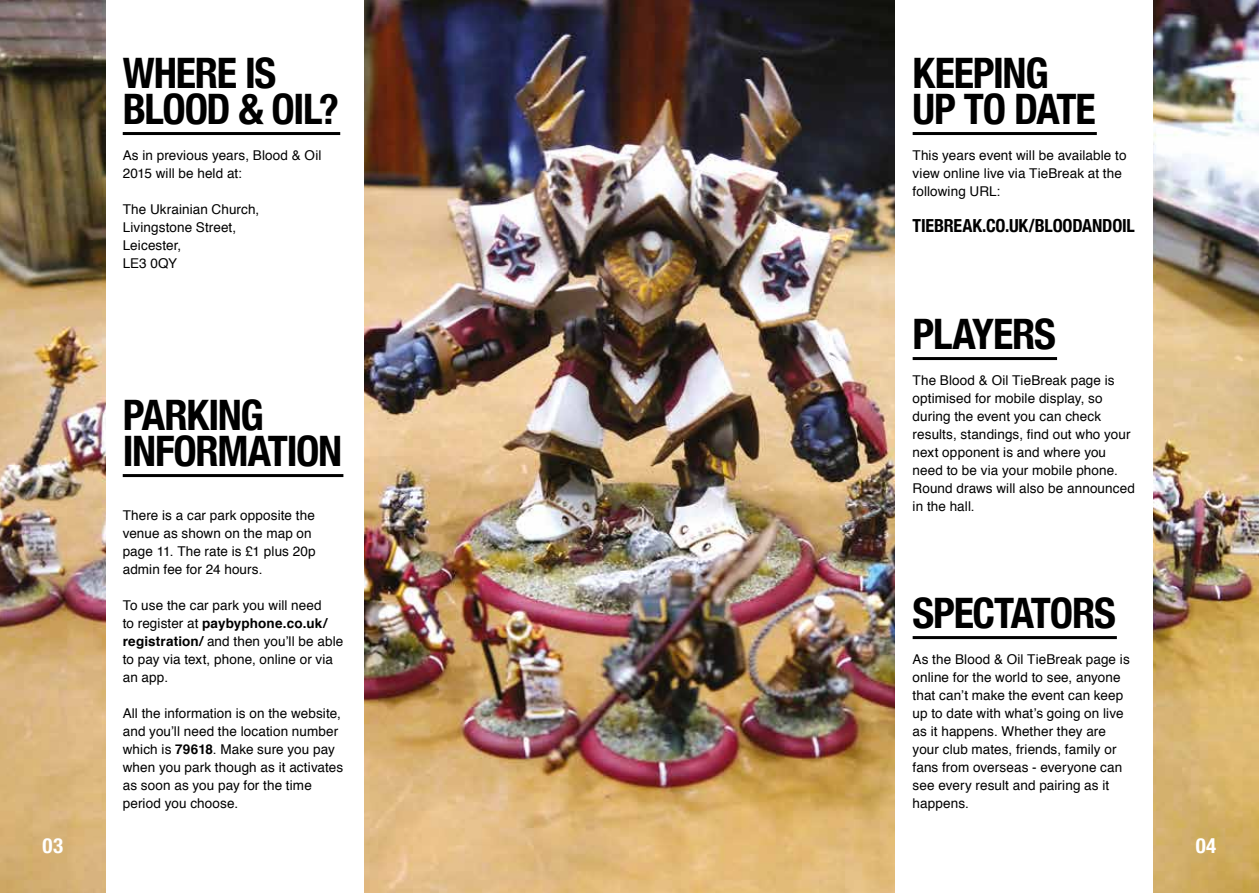
<style>
.page{position:relative;width:1259px;height:893px;background:#fff}
.page>*{position:absolute;margin:0;border:0;box-sizing:border-box;transform-origin:0 0}
.t1{font:700 condensed 42px/36px "Helvetica Neue";letter-spacing:-.03em;color:#000}
.t2{font:700 condensed 21px "Helvetica Neue";color:#fff}
.t3{font:700 condensed 18px "Helvetica Neue";letter-spacing:-.01em;color:#000}
.t4{font:13.5px/18px "Helvetica";letter-spacing:.01em;color:#000}
.s1{font-weight:700}
</style>
<div class="page">
<img style="left:0;top:0;width:1259px;height:893px">
<div style="left:895px;top:0;width:258px;height:893px;background:#fff"></div>
<div style="left:106px;top:0;width:257px;height:893px;background:#fff"></div>
<hr style="left:123px;top:132px;width:217px;height:3px;background:#000">
<hr style="left:123px;top:474px;width:220px;height:3px;background:#000">
<hr style="left:912px;top:132px;width:184px;height:3px;background:#000">
<hr style="left:912px;top:357px;width:145px;height:3px;background:#000">
<hr style="left:912px;top:636px;width:204px;height:3px;background:#000">
<h1 class="t1" style="left:123px;top:52px;width:218px">WHERE IS<br>BLOOD &amp; OIL?</h1>
<p class="t4" style="left:123px;top:146px;width:200px">As in previous years, Blood &amp; Oil<br>2015 will be held at:</p>
<p class="t4" style="left:123px;top:200px;width:138px">The Ukrainian Church,<br>Livingstone Street,<br>Leicester,<br>LE3 0QY</p>
<h1 class="t1" style="left:123px;top:394px;width:221px">PARKING<br>INFORMATION</h1>
<p class="t4" style="left:123px;top:506px;width:194px">There is a car park opposite the venue as shown on the map on page 11. The rate is £1 plus 20p admin fee for 24 hours.</p>
<p class="t4" style="left:123px;top:596px;width:222px">To use the car park you will need<br>to register at <span class="s1">paybyphone.co.uk/ registration/</span> and then you’ll be able to pay via text, phone, online or via an app.</p>
<p class="t4" style="left:123px;top:704px;width:222px">All the information is on the website, and you’ll need the location number which is <span class="s1">79618</span>. Make sure you pay when you park though as it activates as soon as you pay for the time period you choose.</p>
<h1 class="t1" style="left:912px;top:52px;width:185px">KEEPING<br>UP TO DATE</h1>
<p class="t4" style="left:912px;top:146px;width:215px">This years event will be available to view online live via TieBreak at the following URL:</p>
<h3 class="t3" style="left:912px;top:210px;width:224px">TIEBREAK.CO.UK/BLOODANDOIL</h3>
<h1 class="t1" style="left:912px;top:313px;width:145px">PLAYERS</h1>
<p class="t4" style="left:912px;top:371px;width:224px">The Blood &amp; Oil TieBreak page is optimised for mobile display, so during the event you can check results, standings, find out who your next opponent is and where you need to be via your mobile phone.<br>Round draws will also be announced in the hall.</p>
<h1 class="t1" style="left:912px;top:592px;width:205px">SPECTATORS</h1>
<p class="t4" style="left:912px;top:650px;width:219px">As the Blood &amp; Oil TieBreak page is online for the world to see, anyone that can’t make the event can keep up to date with what’s going on live as it happens. Whether they are your club mates, friends, family or fans from overseas - everyone can see every result and pairing as it happens.</p>
<h2 class="t2" style="left:43px;top:828px;width:22px">03</h2>
<h2 class="t2" style="left:1195px;top:828px;width:22px">04</h2>
</div>
